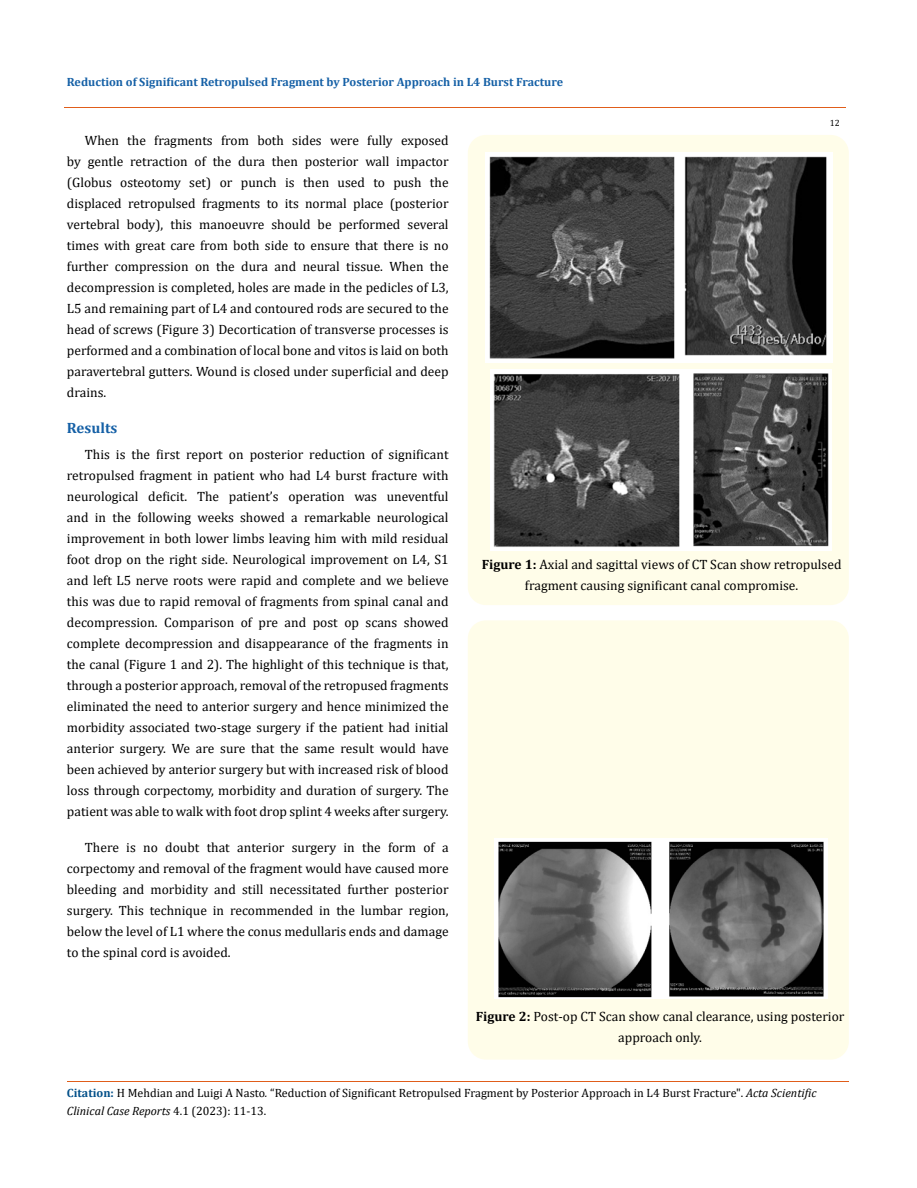
<style>
.page{position:relative;width:917px;height:1188px;background:#fff}
.page>*{position:absolute;margin:0;border:0;box-sizing:border-box;transform-origin:0 0}
.t1{font:700 15px "Cambria";color:#1560a6}
.t2{font:13.5px/21px "Cambria";color:#000;text-align:justify}
.t3{font:12px/18px "Cambria";color:#000}
.t4{font:700 12px "Cambria";color:#1560a6}
.t5{font:9px "Cambria";color:#000}
.s1{font-weight:700}
.s2{font-weight:700;color:#035089}
.s3{font-style:italic}
</style>
<div class="page">
<div style="left:468px;top:135px;width:380px;height:470px;background:#fffde9;border-radius:18px"></div>
<img style="left:485px;top:152px;width:347px;height:210px">
<img style="left:490px;top:369px;width:341px;height:181px">
<div style="left:468px;top:620px;width:380px;height:440px;background:#fffde9;border-radius:18px"></div>
<img style="left:494px;top:838px;width:333px;height:161px">
<hr style="left:64px;top:108px;width:781px;height:1px;background:#e05d1a">
<hr style="left:67px;top:1082px;width:781px;height:1px;background:#e05d1a">
<p class="t4" style="left:67px;top:73px;width:497px">Reduction of Significant Retropulsed Fragment by Posterior Approach in L4 Burst Fracture</p>
<p class="t5" style="left:829px;top:118px;width:11px">12</p>
<p class="t2" style="left:67px;top:130px;width:383px;text-indent:18px">When the fragments from both sides were fully exposed by gentle retraction of the dura then posterior wall impactor (Globus osteotomy set) or punch is then used to push the displaced retropulsed fragments to its normal place (posterior vertebral body), this manoeuvre should be performed several times with great care from both side to ensure that there is no further compression on the dura and neural tissue. When the decompression is completed, holes are made in the pedicles of L3, L5 and remaining part of L4 and contoured rods are secured to the head of screws (Figure 3) Decortication of transverse processes is performed and a combination of local bone and vitos is laid on both paravertebral gutters. Wound is closed under superficial and deep drains.</p>
<p class="t1" style="left:67px;top:418px;width:52px">Results</p>
<p class="t2" style="left:67px;top:444px;width:383px;text-indent:18px">This is the first report on posterior reduction of significant retropulsed fragment in patient who had L4 burst fracture with neurological deficit. The patient’s operation was uneventful and in the following weeks showed a remarkable neurological improvement in both lower limbs leaving him with mild residual foot drop on the right side. Neurological improvement on L4, S1 and left L5 nerve roots were rapid and complete and we believe this was due to rapid removal of fragments from spinal canal and decompression. Comparison of pre and post op scans showed complete decompression and disappearance of the fragments in the canal (Figure 1 and 2). The highlight of this technique is that, through a posterior approach, removal of the retropused fragments eliminated the need to anterior surgery and hence minimized the morbidity associated two-stage surgery if the patient had initial anterior surgery. We are sure that the same result would have been achieved by anterior surgery but with increased risk of blood loss through corpectomy, morbidity and duration of surgery. The patient was able to walk with foot drop splint 4 weeks after surgery.</p>
<p class="t2" style="left:67px;top:837px;width:383px;text-indent:18px">There is no doubt that anterior surgery in the form of a corpectomy and removal of the fragment would have caused more bleeding and morbidity and still necessitated further posterior surgery. This technique in recommended in the lumbar region, below the level of L1 where the conus medullaris ends and damage to the spinal cord is avoided.</p>
<p class="t2" style="left:482px;top:554px;width:361px;text-align:center"><span class="s1">Figure 1:</span> Axial and sagittal views of CT Scan show retropulsed fragment causing significant canal compromise.</p>
<p class="t2" style="left:476px;top:1006px;width:370px;text-align:center"><span class="s1">Figure 2:</span> Post-op CT Scan show canal clearance, using posterior approach only.</p>
<p class="t3" style="left:67px;top:1084px;width:751px"><span class="s2">Citation:</span> H Mehdian and Luigi A Nasto<span class="s3">.</span> “Reduction of Significant Retropulsed Fragment by Posterior Approach in L4 Burst Fracture". <span class="s3">Acta Scientific<br>Clinical Case Reports</span> 4.1 (2023): 11-13.</p>
</div>
